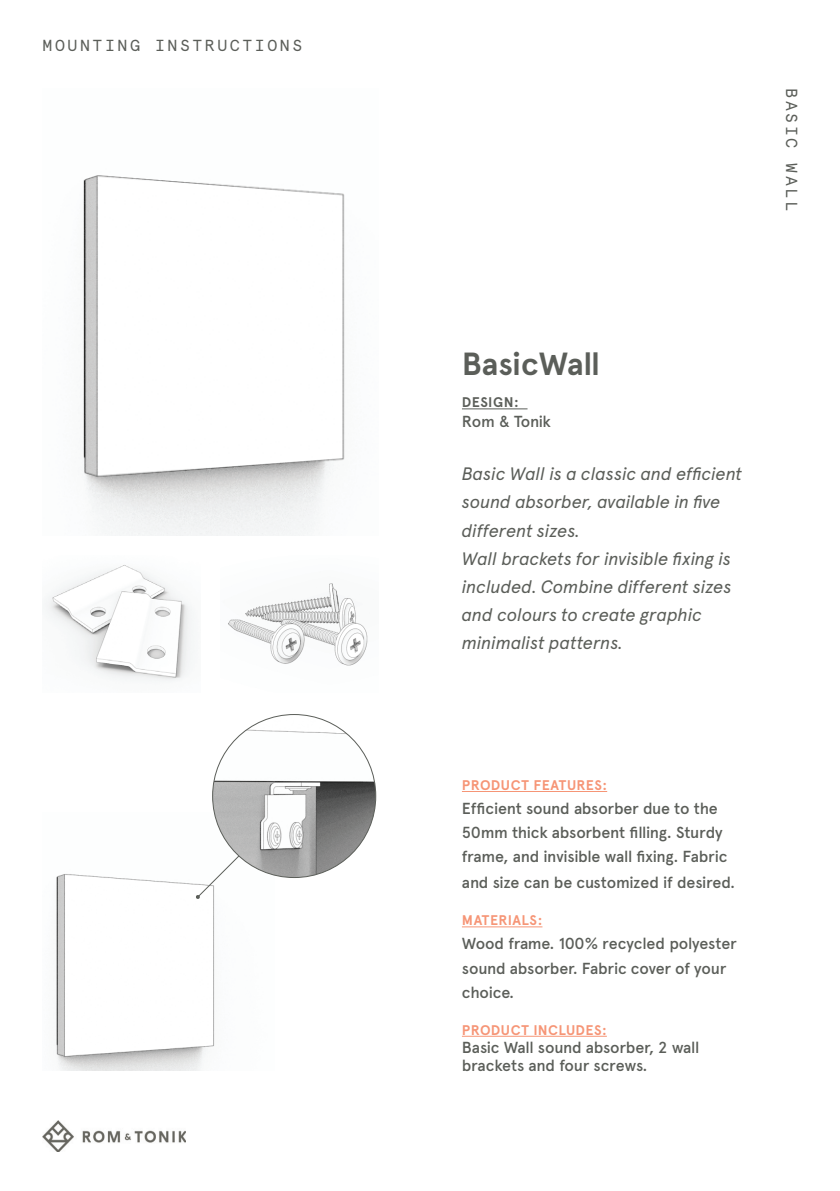
<style>
.page{position:relative;width:840px;height:1191px;background:#fff}
.page>*{position:absolute;margin:0;border:0;box-sizing:border-box;transform-origin:0 0}
.t1{font:700 32px "Apercu";letter-spacing:-.005em;color:#5b5e59}
.t2{font:italic 18px/28px "Apercu";letter-spacing:-.015em;color:#5b5e59}
.t3{font:500 16px/24px "Apercu";letter-spacing:-.02em;color:#5b5e59}
.t4{font:16px "Apercu Mono";letter-spacing:.16em;color:#5b5e59}
.t5{font:700 14px "Apercu";letter-spacing:.03em;color:#f69576}
.t6{font:700 14px "Apercu";letter-spacing:.03em;color:#5b5e59}
</style>
<div class="page">
<img style="left:83px;top:175px;width:262px;height:361px">
<img style="left:56px;top:874px;width:159px;height:196px">
<hr style="left:461px;top:408px;width:66px;height:1px;background:#5b5e59">
<img style="left:45px;top:565px;width:148px;height:116px">
<img style="left:228px;top:583px;width:140px;height:83px">
<svg style="left:195px;top:812px;width:88px;height:87px"></svg>
<img style="left:212px;top:714px;width:163px;height:163px;border-radius:81px">
<img style="left:43px;top:1120px;width:143px;height:31px">
<hr style="left:461px;top:791px;width:146px;height:1px;background:#f69576">
<hr style="left:461px;top:926px;width:81px;height:1px;background:#f69576">
<hr style="left:461px;top:1036px;width:145px;height:1px;background:#f69576">
<p class="t4" style="left:43px;top:36px;width:261px">MOUNTING INSTRUCTIONS</p>
<p class="t4" style="left:800px;top:88px;width:124px;rotate:90deg">BASIC WALL</p>
<h1 class="t1" style="left:461px;top:344px;width:140px">BasicWall</h1>
<p class="t6" style="left:461px;top:394px;width:58px">DESIGN:</p>
<p class="t3" style="left:461px;top:410px;width:90px">Rom &amp; Tonik</p>
<p class="t2" style="left:461px;top:460px;width:281px">Basic Wall is a classic and efficient sound absorber, available in five different sizes.<br>Wall brackets for invisible fixing is included. Combine different sizes and colours to create graphic minimalist patterns.</p>
<p class="t5" style="left:461px;top:776px;width:147px">PRODUCT FEATURES:</p>
<p class="t3" style="left:461px;top:796px;width:267px">Efficient sound absorber due to the<br>50mm thick absorbent filling. Sturdy frame, and invisible wall fixing. Fabric</p>
<p class="t3" style="left:461px;top:870px;width:275px">and size can be customized if desired.</p>
<p class="t5" style="left:461px;top:912px;width:82px">MATERIALS:</p>
<p class="t3" style="left:461px;top:932px;width:276px">Wood frame. 100% recycled polyester sound absorber. Fabric cover of your choice.</p>
<p class="t5" style="left:461px;top:1021px;width:146px">PRODUCT INCLUDES:</p>
<p class="t3" style="left:461px;top:1038px;width:239px;line-height:18px">Basic Wall sound absorber, 2 wall brackets and four screws.</p>
</div>
